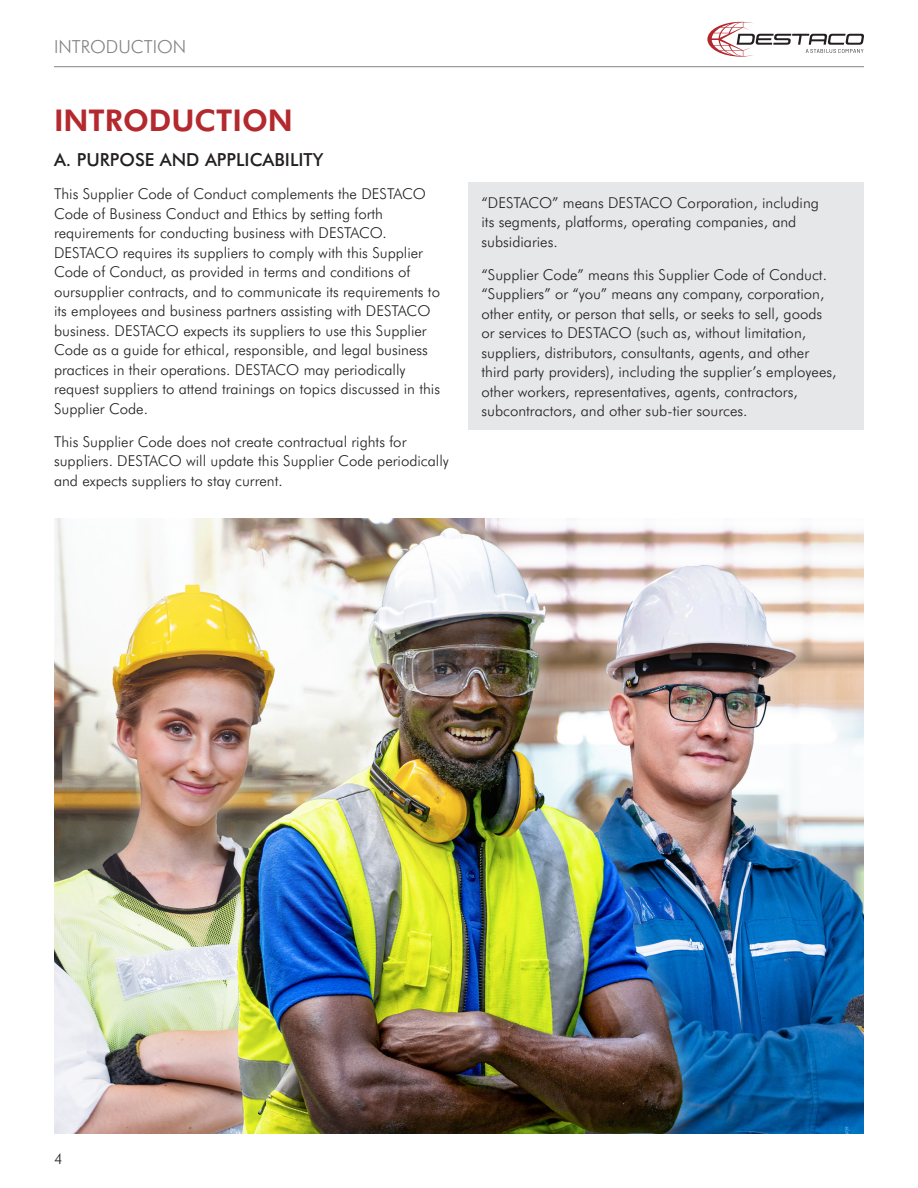
<style>
.page{position:relative;width:918px;height:1188px;background:#fff}
.page>*{position:absolute;margin:0;border:0;box-sizing:border-box;transform-origin:0 0}
.t1{font:700 30px "Futura BT";color:#b4292e}
.Subheader{font:500 18px "Futura BT";color:#231f20}
.t2{font:300 18px "Futura BT";color:#808285}
.t3{font:300 15px/19.5px "Futura BT";color:#231f20}
</style>
<div class="page">
<svg style="left:707px;top:22px;width:157px;height:35px"></svg>
<hr style="left:54px;top:66px;width:810px;height:1px;background:#808285">
<div style="left:468px;top:183px;width:396px;height:247px;background:#e6e7e9"></div>
<img style="left:54px;top:518px;width:810px;height:616px">
<p class="t2" style="left:54px;top:34px;width:134px">INTRODUCTION</p>
<p class="t1" style="left:54px;top:99px;width:240px">INTRODUCTION</p>
<p class="Subheader" style="left:54px;top:147px;width:271px">A. PURPOSE AND APPLICABILITY</p>
<p class="t3" style="left:54px;top:184px;width:388px">This Supplier Code of Conduct complements the DESTACO Code of Business Conduct and Ethics by setting forth requirements for conducting business with DESTACO.<br>DESTACO requires its suppliers to comply with this Supplier Code of Conduct, as provided in terms and conditions of oursupplier contracts, and to communicate its requirements to its employees and business partners assisting with DESTACO business. DESTACO expects its suppliers to use this Supplier Code as a guide for ethical, responsible, and legal business practices in their operations. DESTACO may periodically request suppliers to attend trainings on topics discussed in this Supplier Code.</p>
<p class="t3" style="left:54px;top:431px;width:396px">This Supplier Code does not create contractual rights for suppliers. DESTACO will update this Supplier Code periodically and expects suppliers to stay current.</p>
<p class="t3" style="left:482px;top:192px;width:339px">“DESTACO” means DESTACO Corporation, including its segments, platforms, operating companies, and subsidiaries.</p>
<p class="t3" style="left:482px;top:264px;width:357px">“Supplier Code” means this Supplier Code of Conduct. “Suppliers” or “you” means any company, corporation, other entity, or person that sells, or seeks to sell, goods or services to DESTACO (such as, without limitation, suppliers, distributors, consultants, agents, and other third party providers), including the supplier’s employees, other workers, representatives, agents, contractors, subcontractors, and other sub-tier sources.</p>
<p class="t3" style="left:54px;top:1148px;width:10px">4</p>
</div>
